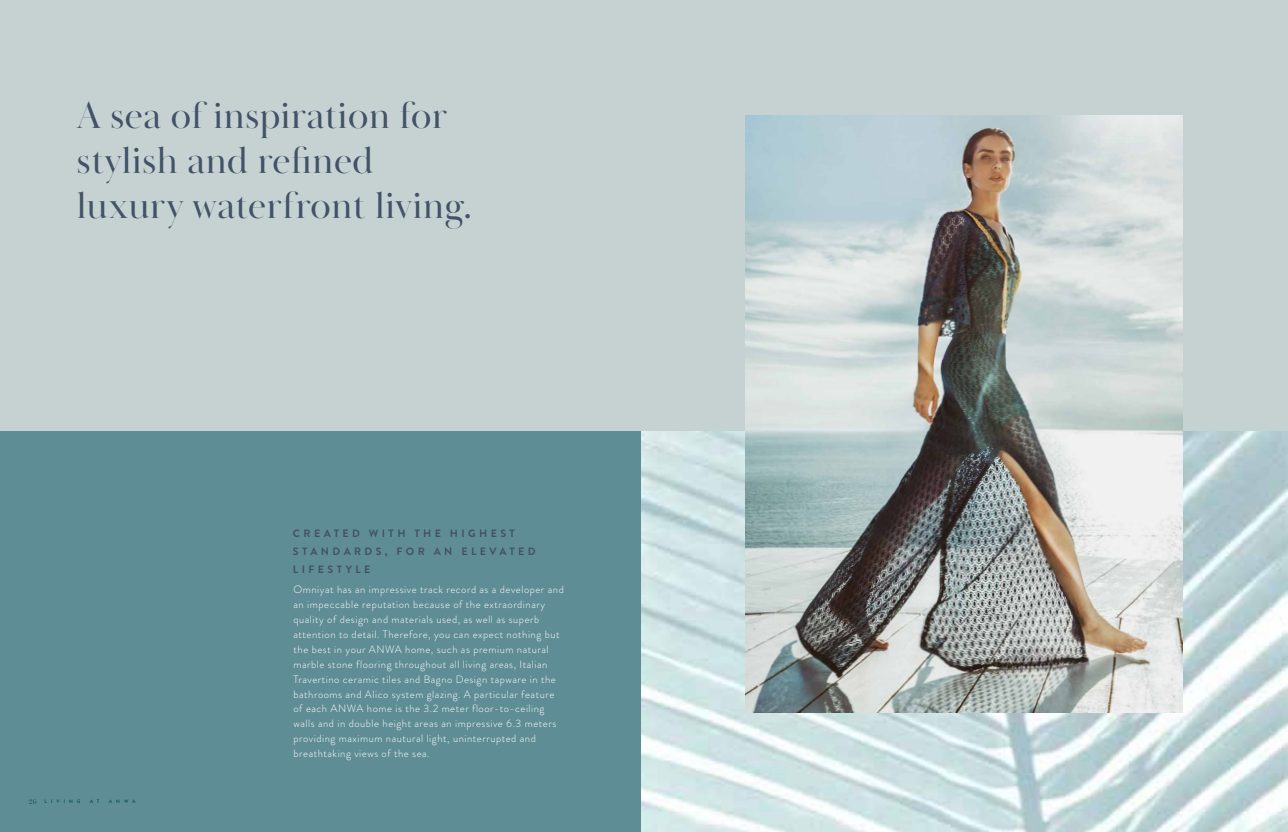
<style>
.page{position:relative;width:1288px;height:832px;background:#fff}
.page>*{position:absolute;margin:0;border:0;box-sizing:border-box;transform-origin:0 0}
.t1{font:38.88px/45px "Baskerville Poster PT";color:#425267}
.t2{font:300 10.62px/14.9px "Brandon Grotesque";letter-spacing:.05em;color:#fff}
.t3{font:700 10.62px/17.9px "Brandon Grotesque";letter-spacing:.32em;color:#425266}
.t4{font:7.5px "Baskerville Poster PT";color:#095359}
.t5{font:500 5px "Euclid Flex";letter-spacing:.8em;color:#095359}
</style>
<div class="page">
<div style="left:0;top:0;width:1288px;height:830px;background:#c6d2d2"></div>
<img style="left:640px;top:431px;width:648px;height:400px">
<div style="left:0;top:431px;width:640px;height:400px;background:#5f8d95"></div>
<img style="left:746px;top:115px;width:436px;height:596px">
<h1 class="t1" style="left:76px;top:93px;width:398px">A sea of inspiration for stylish and refined luxury waterfront living.</h1>
<p class="t3" style="left:293px;top:524px;width:244px">CREATED WITH THE HIGHEST<br>STANDARDS, FOR AN ELEVATED<br>LIFESTYLE</p>
<p class="t4" style="left:29px;top:796px;width:9px">26</p>
<p class="t5" style="left:45px;top:798px;width:38px">LIVING</p>
<p class="t5" style="left:90px;top:798px;width:11px">A T</p>
<p class="t5" style="left:109px;top:798px;width:28px">ANWA</p>
<p class="t2" style="left:293px;top:582px;width:272px">Omniyat has an impressive track record as a developer and an impeccable reputation because of the extraordinary quality of design and materials used, as well as superb attention to detail. Therefore, you can expect nothing but the best in your ANWA home, such as premium natural marble stone flooring throughout all living areas, Italian Travertino ceramic tiles and Bagno Design tapware in the bathrooms and Alico system glazing. A particular feature of each ANWA home is the 3.2 meter floor-to-ceiling walls and in double height areas an impressive 6.3 meters providing maximum nautural light, uninterrupted and breathtaking views of the sea.</p>
</div>
